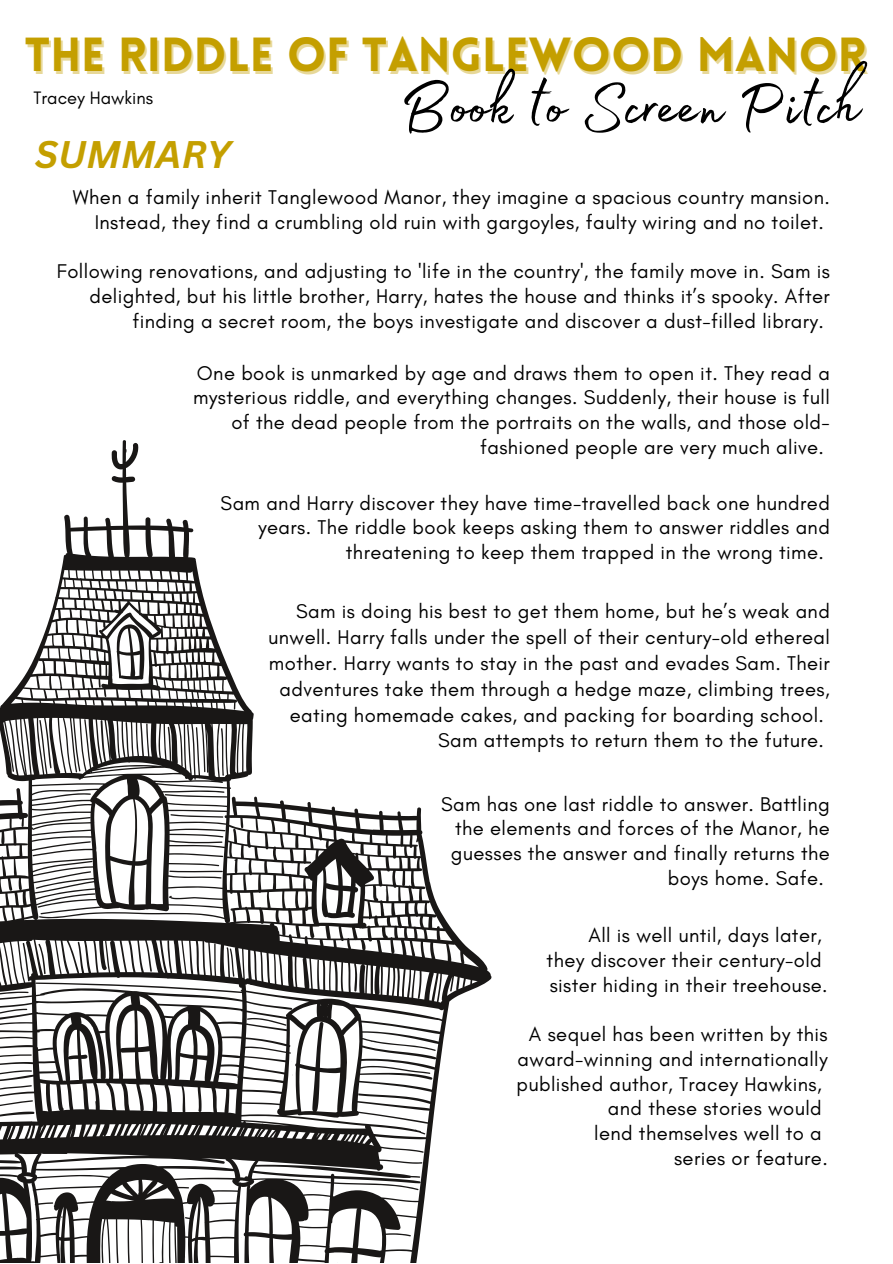
<style>
.page{position:relative;width:893px;height:1264px;background:#fff}
.page>*{position:absolute;margin:0;border:0;box-sizing:border-box;transform-origin:0 0}
.t1{font:81.15px "Madelyn Fill";color:#000}
.t2{font:900 46.8px "Lovelo";color:#c49f00}
.t3{font:italic 700 37.5px "Canva Sans";color:#c49f00}
.t4{font:20.25px/24.8px "Glacial Indifference";letter-spacing:.02em;color:#000;text-align:right}
.t5{font:18.3px "Glacial Indifference";color:#000}
</style>
<div class="page">
<svg style="left:0;top:440px;width:491px;height:822px"></svg>
<svg style="left:38px;top:943px;width:8px;height:31px"></svg>
<svg style="left:230px;top:948px;width:4px;height:28px"></svg>
<svg style="left:170px;top:814px;width:53px;height:3px"></svg>
<svg style="left:221px;top:728px;width:3px;height:47px"></svg>
<svg style="left:247px;top:1017px;width:39px;height:8px"></svg>
<svg style="left:169px;top:870px;width:54px;height:2px"></svg>
<p class="t2" style="left:25px;top:36px;width:843px">THE RIDDLE OF TANGLEWOOD MANOR</p>
<p class="t1" style="left:399px;top:44px;width:462px">Book to Screen Pitch</p>
<p class="t5" style="left:33px;top:87px;width:121px">Tracey Hawkins</p>
<p class="t3" style="left:35px;top:128px;width:197px">SUMMARY</p>
<p class="t4" style="left:73px;top:185px;width:758px">When a family inherit Tanglewood Manor, they imagine a spacious country mansion.<br>Instead, they find a crumbling old ruin with gargoyles, faulty wiring and no toilet.</p>
<p class="t4" style="left:57px;top:259px;width:774px">Following renovations, and adjusting to 'life in the country', the family move in. Sam is delighted, but his little brother, Harry, hates the house and thinks it’s spooky. After finding a secret room, the boys investigate and discover a dust-filled library.</p>
<p class="t4" style="left:193px;top:360px;width:638px">One book is unmarked by age and draws them to open it. They read a mysterious riddle, and everything changes. Suddenly, their house is full of the dead people from the portraits on the walls, and those old&shy;fashioned people are very much alive.</p>
<p class="t4" style="left:221px;top:490px;width:610px">Sam and Harry discover they have time-travelled back one hundred years. The riddle book keeps asking them to answer riddles and threatening to keep them trapped in the wrong time.</p>
<p class="t4" style="left:268px;top:598px;width:563px;line-height:25.8px">Sam is doing his best to get them home, but he’s weak and unwell. Harry falls under the spell of their century-old ethereal mother. Harry wants to stay in the past and evades Sam. Their adventures take them through a hedge maze, climbing trees, eating homemade cakes, and packing for boarding school.</p>
<p class="t4" style="left:438px;top:728px;width:387px">Sam attempts to return them to the future.</p>
<p class="t4" style="left:441px;top:791px;width:390px">Sam has one last riddle to answer. Battling the elements and forces of the Manor, he guesses the answer and finally returns the boys home. Safe.</p>
<p class="t4" style="left:588px;top:922px;width:235px">All is well until, days later,</p>
<p class="t4" style="left:546px;top:947px;width:277px">they discover their century-old</p>
<p class="t4" style="left:549px;top:972px;width:279px">sister hiding in their treehouse.</p>
<p class="t4" style="left:529px;top:1021px;width:300px">A sequel has been written by this</p>
<p class="t4" style="left:516px;top:1046px;width:313px;text-align:left">award-winning and internationally published author, Tracey Hawkins,</p>
<p class="t4" style="left:607px;top:1095px;width:215px">and these stories would</p>
<p class="t4" style="left:594px;top:1120px;width:229px">lend themselves well to a</p>
<p class="t4" style="left:674px;top:1145px;width:155px">series or feature.</p>
</div>
